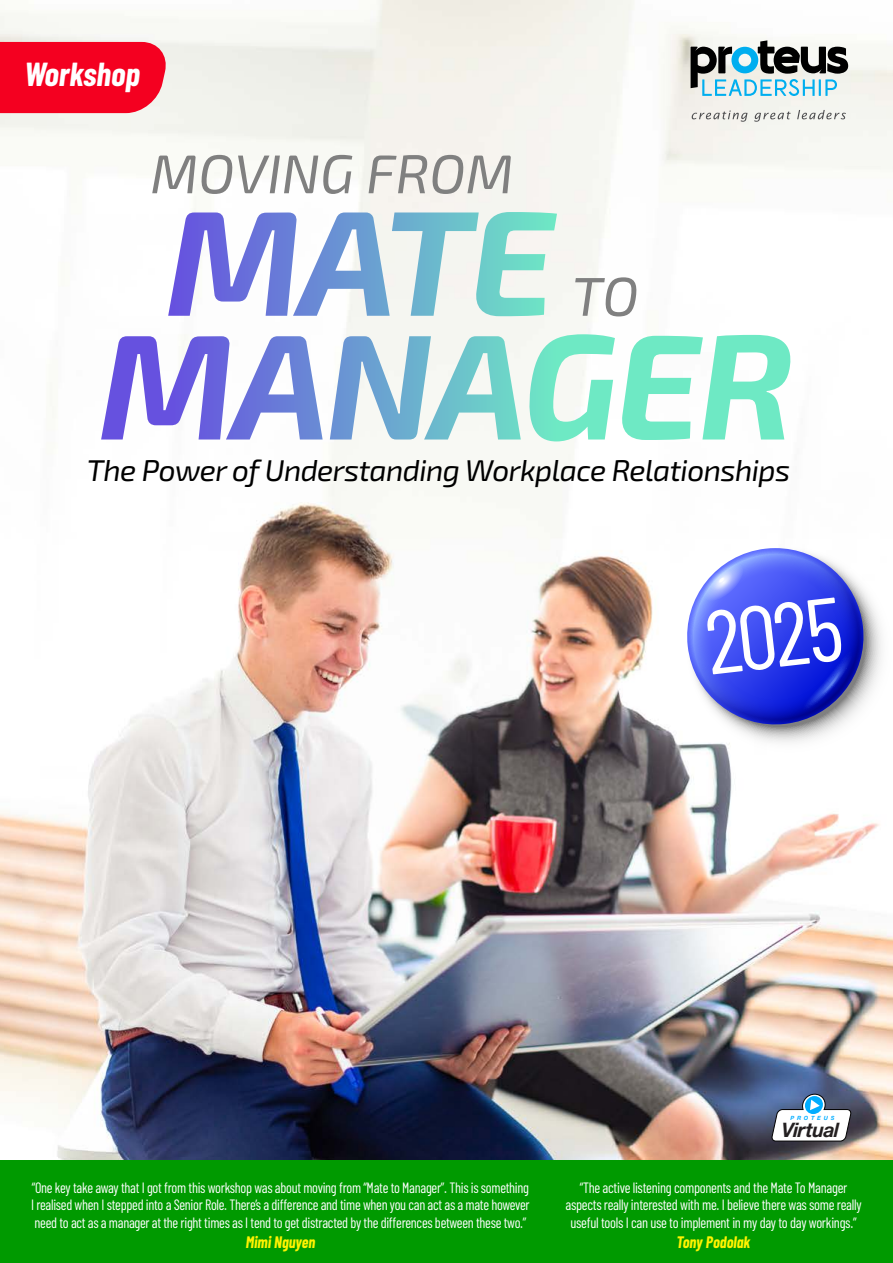
<style>
.page{position:relative;width:893px;height:1263px;background:#fff}
.page>*{position:absolute;margin:0;border:0;box-sizing:border-box;transform-origin:0 0}
.t1{font:89.7px "Barlow Condensed";color:#fff}
.t2{font:italic 54.6px "Exo 2";color:#808080}
.subheading{font:italic 700 33.3px "Barlow Condensed";color:#fff}
.t3{font:italic 30px "Exo 2";letter-spacing:-.02em;color:#000}
.t4{font:italic 700 19.95px "Helvetica Neue LT Std";letter-spacing:-.03em;color:#231f20}
.copy{font:italic 700 16.65px "Barlow Condensed";color:#fff200;scale:.95 1}
.copy-2{font:italic 700 16.65px "Barlow Condensed";color:#fff200;scale:.94 1}
.copy-3{font:15px/17.4px "Barlow Condensed";letter-spacing:-.02em;color:#fff;text-align:justify;scale:.94 1}
.copy-4{font:15px/17.7px "Barlow Condensed";letter-spacing:-.02em;color:#fff;text-align:center;scale:.95 1}
.t5{font:italic 700 5.7px "Helvetica Neue LT Std";letter-spacing:.5em;color:#00adff}
</style>
<div class="page">
<img style="left:0;top:0;width:893px;height:1161px">
<svg style="left:0;top:42px;width:172px;height:71px;background:#f31330"></svg>
<svg style="left:691px;top:40px;width:157px;height:56px"></svg>
<svg style="left:692px;top:111px;width:55px;height:11px"></svg>
<svg style="left:754px;top:112px;width:37px;height:10px"></svg>
<svg style="left:797px;top:110px;width:49px;height:9px"></svg>
<svg style="left:101px;top:212px;width:692px;height:229px"></svg>
<svg style="left:677px;top:543px;width:216px;height:224px"></svg>
<svg style="left:682px;top:548px;width:186px;height:181px"></svg>
<svg style="left:771px;top:1094px;width:81px;height:47px"></svg>
<div style="left:0;top:1161px;width:893px;height:102px;background:#009a00"></div>
<p class="subheading" style="left:24px;top:54px;width:117px">Workshop</p>
<p class="t2" style="left:150px;top:142px;width:365px">MOVING FROM</p>
<p class="t2" style="left:572px;top:265px;width:69px">TO</p>
<p class="t3" style="left:87px;top:453px;width:705px">The Power of Understanding Workplace Relationships</p>
<p class="t1" style="left:700px;top:587px;width:139px;rotate:-6deg">2025</p>
<p class="copy-3" style="left:31px;top:1178px;width:532px">“One key take away that I got from this workshop was about moving from “Mate to Manager”. This is something I realised when I stepped into a Senior Role. There’s a difference and time when you can act as a mate however need to act as a manager at the right times as I tend to get distracted by the differences between these two.”</p>
<p class="copy-2" style="left:246px;top:1231px;width:75px">Mimi Nguyen</p>
<p class="t5" style="left:791px;top:1115px;width:45px">PROTEUS</p>
<p class="t4" style="left:782px;top:1117px;width:59px">Virtual</p>
<p class="copy-4" style="left:565px;top:1178px;width:313px">“The active listening components and the Mate To Manager aspects really interested with me. I believe there was some really useful tools I can use to implement in my day to day workings.”</p>
<p class="copy" style="left:677px;top:1232px;width:79px">Tony Podolak</p>
</div>
